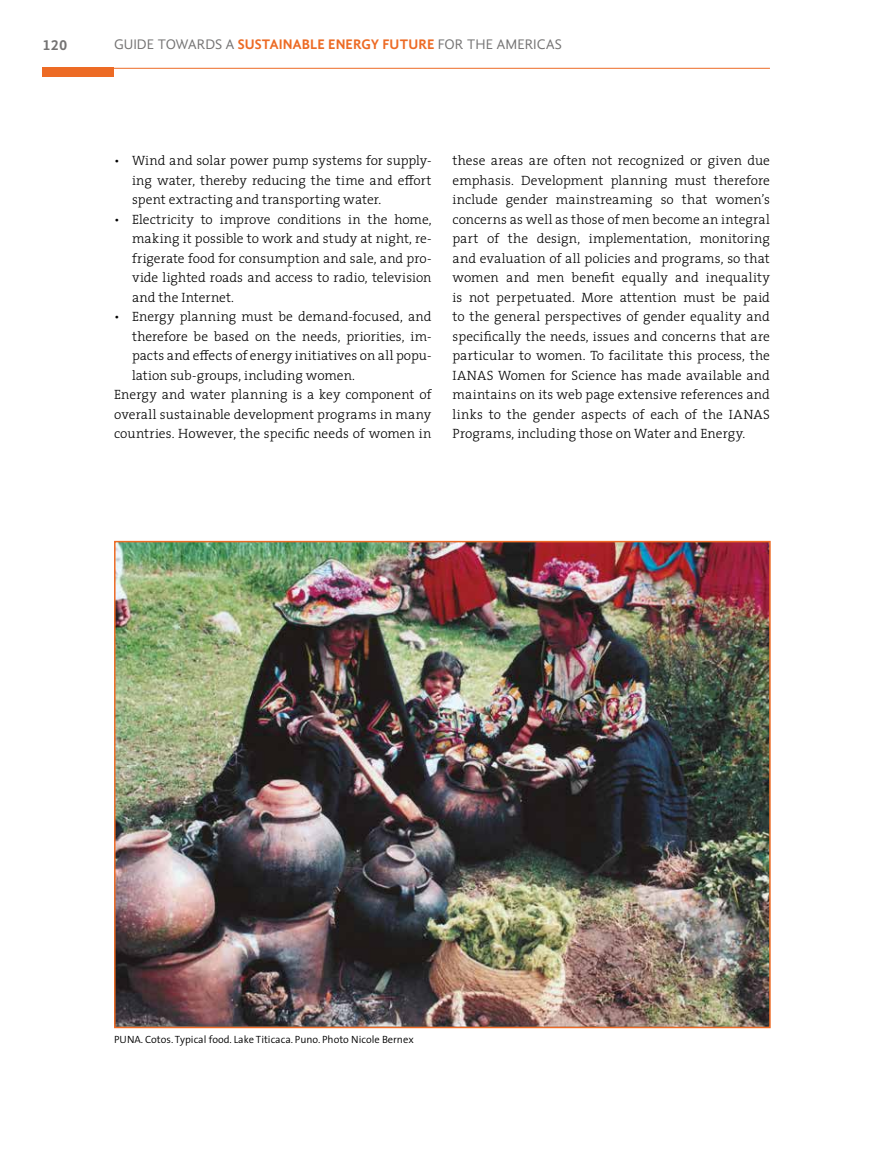
<style>
.page{position:relative;width:872px;height:1170px;background:#fff}
.page>*{position:absolute;margin:0;border:0;box-sizing:border-box;transform-origin:0 0}
.t1{font:700 15px "Gandhi Sans";color:#747373}
.t2{font:14.25px "Gandhi Sans";color:#747373}
.t3{font:300 13.5px/19.5px "The Serif";letter-spacing:.005em;color:#000;text-align:justify}
.t4{font:300 10.5px "The Sans";color:#000}
.s1{font-weight:700;color:#ed6b25}
</style>
<div class="page">
<div style="left:43px;top:68px;width:71px;height:9px;background:#ed6b25"></div>
<hr style="left:43px;top:68px;width:727px;height:1px;background:#ed6b25">
<img style="left:117px;top:544px;width:650px;height:481px">
<div style="left:114px;top:541px;width:656px;height:487px;border:2px solid #ed6b25"></div>
<p class="t1" style="left:43px;top:36px;width:26px">120</p>
<p class="t2" style="left:114px;top:36px;width:449px">GUIDE TOWARDS A <span class="s1">SUSTAINABLE ENERGY FUTURE</span> FOR THE AMERICAS</p>
<p class="t3" style="left:132px;top:150px;width:301px;text-indent:-18px">• Wind and solar power pump systems for supply&shy;ing water, thereby reducing the time and effort spent extracting and transporting water.</p>
<p class="t3" style="left:132px;top:209px;width:301px;text-indent:-18px">• Electricity to improve conditions in the home, making it possible to work and study at night, re&shy;frigerate food for consumption and sale, and pro&shy;vide lighted roads and access to radio, television and the Internet.</p>
<p class="t3" style="left:114px;top:306px;width:319px">• Energy planning must be demand-focused, and</p>
<p class="t3" style="left:132px;top:326px;width:301px">therefore be based on the needs, priorities, im-</p>
<p class="t3" style="left:132px;top:345px;width:301px">pacts and effects of energy initiatives on all popu-</p>
<p class="t3" style="left:132px;top:365px;width:224px">lation sub-groups, including women.</p>
<p class="t3" style="left:114px;top:384px;width:319px">Energy and water planning is a key component of</p>
<p class="t3" style="left:114px;top:404px;width:319px">overall sustainable development programs in many</p>
<p class="t3" style="left:114px;top:423px;width:319px">countries. However, the specific needs of women in</p>
<p class="t3" style="left:452px;top:150px;width:319px">these areas are often not recognized or given due emphasis. Development planning must therefore include gender mainstreaming so that women’s concerns as well as those of men become an integral part of the design, implementation, monitoring and evaluation of all policies and programs, so that women and men benefit equally and inequality is not perpetuated. More attention must be paid to the general perspectives of gender equality and specifically the needs, issues and concerns that are particular to women. To facilitate this process, the IANAS Women for Science has made available and maintains on its web page extensive references and links to the gender aspects of each of the IANAS Programs, including those on Water and Energy.</p>
<p class="t4" style="left:114px;top:1030px;width:301px">PUNA. Cotos. Typical food. Lake Titicaca. Puno. Photo Nicole Bernex</p>
</div>
